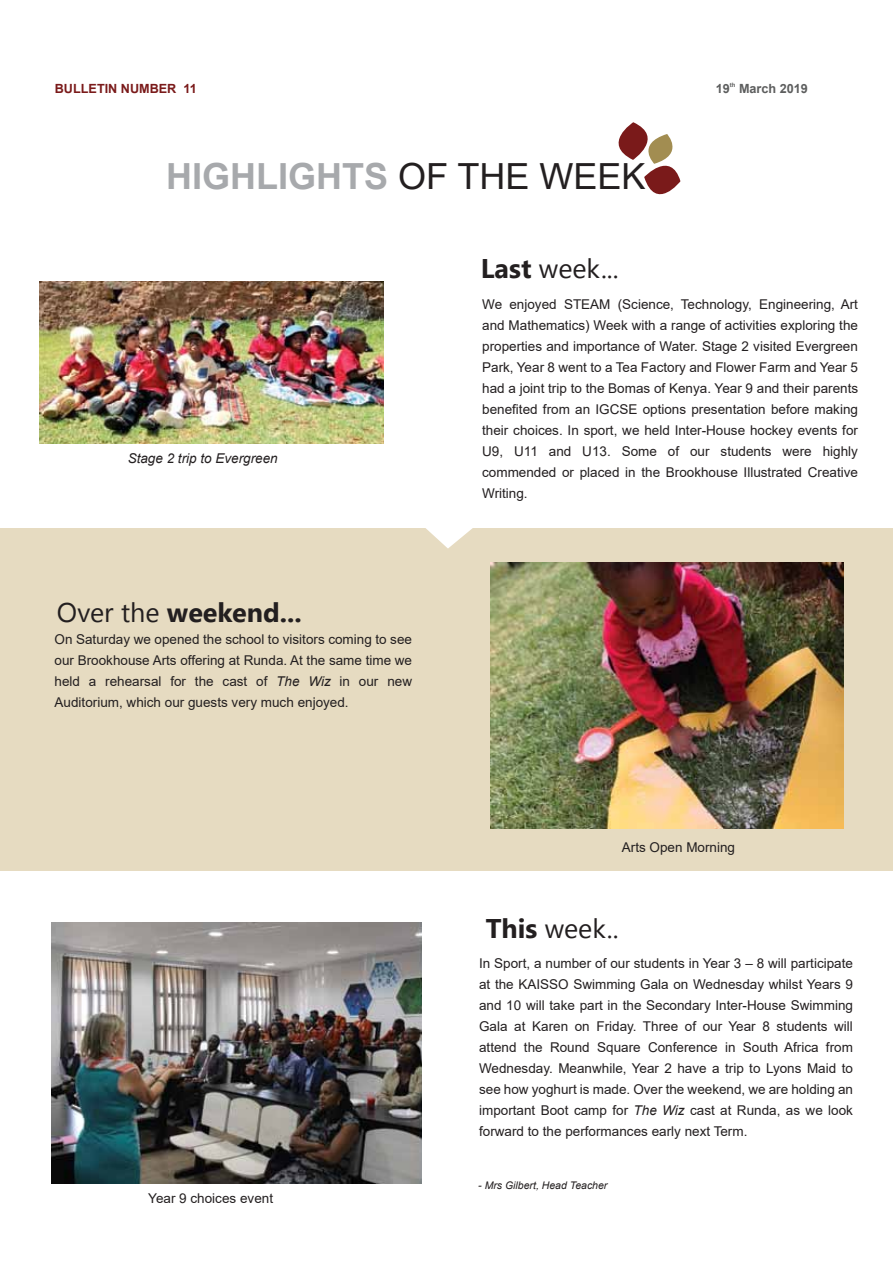
<style>
.page{position:relative;width:893px;height:1263px;background:#fff}
.page>*{position:absolute;margin:0;border:0;box-sizing:border-box;transform-origin:0 0}
.t1{font:700 36px "Arial";color:#a7a9ac}
.t2{font:27px "Nirmala UI";color:#231f20}
.t3{font:700 27px "Nirmala UI";color:#231f20}
.t4{font:13.5px/21px "Arial";color:#231f20;text-align:justify}
.t5{font:italic 13.5px "Arial";color:#231f20}
.t6{font:700 12.6px "Arial";color:#7a1a1a}
.t7{font:700 12.6px "Arial";color:#5d5e5e}
.t8{font:italic 10.5px "Arial";color:#231f20}
.t9{font:700 6px "Arial";color:#5d5e5e}
.s1{font-weight:400;color:#231f20}
.s2{font-weight:700}
.s3{font-weight:400}
.s4{font-style:italic}
</style>
<div class="page">
<div style="left:0;top:528px;width:893px;height:343px;background:#e6dbc1"></div>
<svg style="left:426px;top:528px;width:47px;height:20px"></svg>
<svg style="left:618px;top:122px;width:63px;height:73px"></svg>
<img style="left:40px;top:282px;width:343px;height:161px">
<img style="left:490px;top:563px;width:354px;height:265px">
<img style="left:52px;top:922px;width:370px;height:261px">
<p class="t6" style="left:55px;top:80px;width:144px">BULLETIN NUMBER 11</p>
<h1 class="t1" style="left:166px;top:151px;width:481px">HIGHLIGHTS <span class="s1">OF THE WEEK</span></h1>
<h2 class="t2" style="left:481px;top:247px;width:139px"><span class="s2">Last</span> week...</h2>
<p class="t7" style="left:716px;top:80px;width:16px">19</p>
<p class="t9" style="left:730px;top:81px;width:7px">th</p>
<p class="t7" style="left:739px;top:80px;width:70px">March 2019</p>
<p class="t5" style="left:128px;top:450px;width:152px">Stage 2 trip to Evergreen</p>
<h2 class="t3" style="left:57px;top:589px;width:246px"><span class="s3">Over the</span> weekend...</h2>
<p class="t4" style="left:55px;top:628px;width:359px">On Saturday we opened the school to visitors coming to see our Brookhouse Arts offering at Runda. At the same time we held a rehearsal for the cast of <span class="s4">The Wiz</span> in our new Auditorium, which our guests very much enjoyed.</p>
<p class="t4" style="left:148px;top:1188px;width:126px">Year 9 choices event</p>
<p class="t4" style="left:482px;top:294px;width:377px">We enjoyed STEAM (Science, Technology, Engineering, Art and Mathematics) Week with a range of activities exploring the properties and importance of Water. Stage 2 visited Evergreen Park, Year 8 went to a Tea Factory and Flower Farm and Year 5 had a joint trip to the Bomas of Kenya. Year 9 and their parents benefited from an IGCSE options presentation before making their choices. In sport, we held Inter-House hockey events for U9, U11 and U13. Some of our students were highly commended or placed in the Brookhouse Illustrated Creative Writing.</p>
<p class="t4" style="left:622px;top:836px;width:115px">Arts Open Morning</p>
<h2 class="t2" style="left:486px;top:906px;width:134px"><span class="s2">This</span> week..</h2>
<p class="t4" style="left:479px;top:952px;width:375px">In Sport, a number of our students in Year 3 – 8 will participate at the KAISSO Swimming Gala on Wednesday whilst Years 9 and 10 will take part in the Secondary Inter-House Swimming Gala at Karen on Friday. Three of our Year 8 students will attend the Round Square Conference in South Africa from Wednesday. Meanwhile, Year 2 have a trip to Lyons Maid to see how yoghurt is made. Over the weekend, we are holding an important Boot camp for <span class="s4">The Wiz</span> cast at Runda, as we look forward to the performances early next Term.</p>
<p class="t8" style="left:478px;top:1178px;width:131px">- Mrs Gilbert, Head Teacher</p>
</div>
